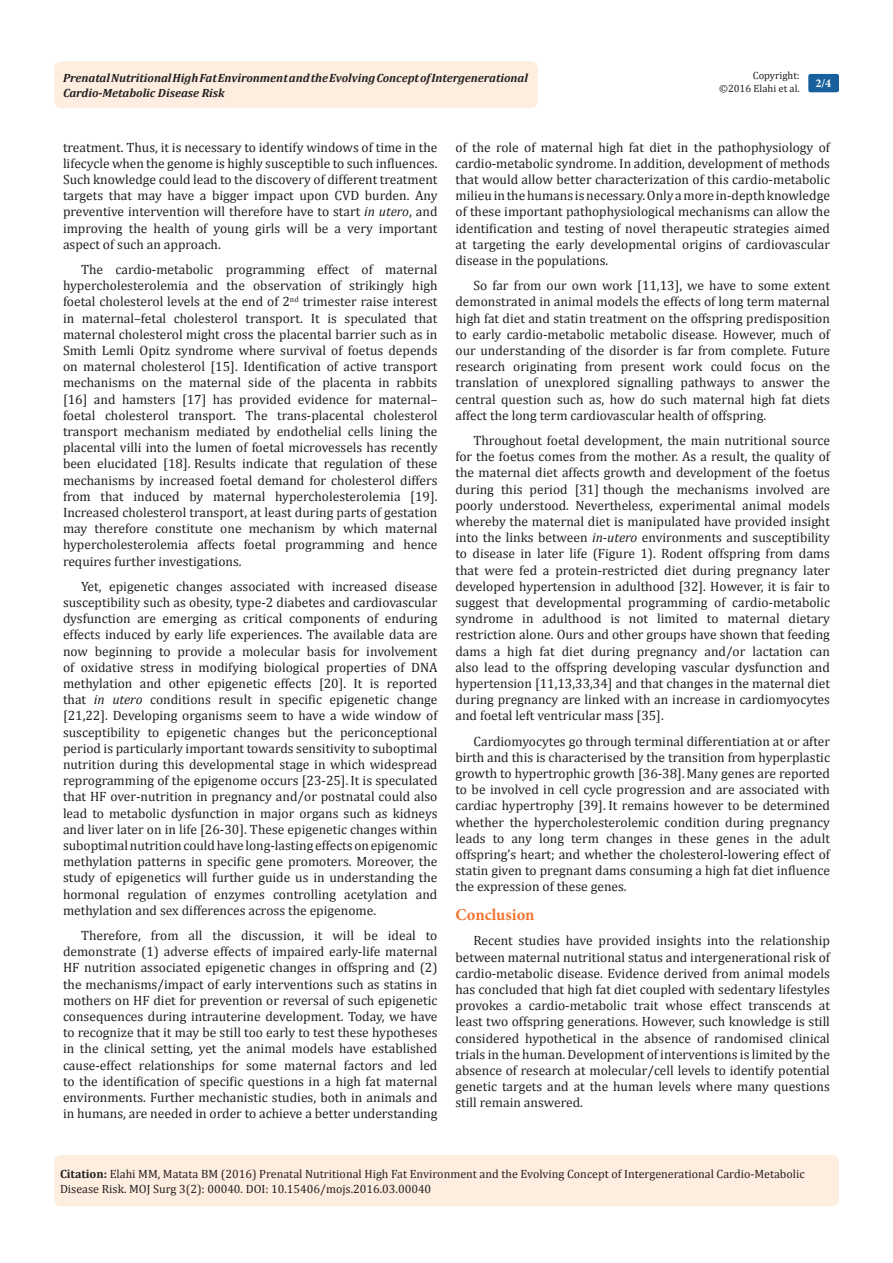
<style>
.page{position:relative;width:893px;height:1263px;background:#fff}
.page>*{position:absolute;margin:0;border:0;box-sizing:border-box;transform-origin:0 0}
.List_Paragraph{font:700 16.5px "Minion Pro";color:#f37331}
.t1{font:13.5px/16.2px "Cambria";color:#231f20;text-align:justify}
.Citation{font:12px/14.4px "Cambria";color:#231f20}
.t2{font:italic 700 12px/14.4px "Cambria";color:#231f20}
.t3{font:700 12px "Minion Pro";color:#fff}
.t4{font:10.5px/12.6px "Cambria";color:#231f20;text-align:right}
.s1{font-style:italic}
.s2{font-weight:700}
</style>
<div class="page">
<div style="left:54px;top:61px;width:484px;height:47px;background:#feeee0;border-radius:8px"></div>
<div style="left:808px;top:74px;width:31px;height:18px;background:#18609d;border-radius:2px"></div>
<div style="left:54px;top:1155px;width:785px;height:51px;background:#feeee0;border-radius:7px"></div>
<p class="t4" style="left:719px;top:69px;width:82px">Copyright: ©2016 Elahi et al.</p>
<p class="t2" style="left:63px;top:70px;width:466px">Prenatal Nutritional High Fat Environment and the Evolving Concept of Intergenerational<br>Cardio-Metabolic Disease Risk</p>
<p class="t3" style="left:815px;top:75px;width:17px">2/4</p>
<p class="t1" style="left:63px;top:139px;width:376px">treatment. Thus, it is necessary to identify windows of time in the lifecycle when the genome is highly susceptible to such influences.<br>Such knowledge could lead to the discovery of different treatment targets that may have a bigger impact upon CVD burden. Any preventive intervention will therefore have to start <span class="s1">in utero</span>, and improving the health of young girls will be a very important aspect of such an approach.</p>
<p class="t1" style="left:63px;top:261px;width:376px;text-indent:18px">The cardio-metabolic programming effect of maternal hypercholesterolemia and the observation of strikingly high foetal cholesterol levels at the end of 2<sup>nd</sup> trimester raise interest in maternal–fetal cholesterol transport. It is speculated that maternal cholesterol might cross the placental barrier such as in Smith Lemli Opitz syndrome where survival of foetus depends on maternal cholesterol [15]. Identification of active transport mechanisms on the maternal side of the placenta in rabbits [16] and hamsters [17] has provided evidence for maternal– foetal cholesterol transport. The trans-placental cholesterol transport mechanism mediated by endothelial cells lining the placental villi into the lumen of foetal microvessels has recently been elucidated [18]. Results indicate that regulation of these mechanisms by increased foetal demand for cholesterol differs from that induced by maternal hypercholesterolemia [19].<br>Increased cholesterol transport, at least during parts of gestation may therefore constitute one mechanism by which maternal hypercholesterolemia affects foetal programming and hence requires further investigations.</p>
<p class="t1" style="left:63px;top:578px;width:376px;text-indent:18px">Yet, epigenetic changes associated with increased disease susceptibility such as obesity, type-2 diabetes and cardiovascular dysfunction are emerging as critical components of enduring effects induced by early life experiences. The available data are now beginning to provide a molecular basis for involvement of oxidative stress in modifying biological properties of DNA methylation and other epigenetic effects [20]. It is reported that <span class="s1">in utero</span> conditions result in specific epigenetic change [21,22]. Developing organisms seem to have a wide window of susceptibility to epigenetic changes but the periconceptional period is particularly important towards sensitivity to suboptimal nutrition during this developmental stage in which widespread reprogramming of the epigenome occurs [23-25].It is speculated that HF over-nutrition in pregnancy and/or postnatal could also lead to metabolic dysfunction in major organs such as kidneys and liver later on in life [26-30]. These epigenetic changes within suboptimal nutrition could have long-lasting effects on epigenomic methylation patterns in specific gene promoters. Moreover, the study of epigenetics will further guide us in understanding the hormonal regulation of enzymes controlling acetylation and methylation and sex differences across the epigenome.</p>
<p class="t1" style="left:63px;top:927px;width:376px;text-indent:18px">Therefore, from all the discussion, it will be ideal to demonstrate (1) adverse effects of impaired early-life maternal HF nutrition associated epigenetic changes in offspring and (2) the mechanisms/impact of early interventions such as statins in mothers on HF diet for prevention or reversal of such epigenetic consequences during intrauterine development. Today, we have to recognize that it may be still too early to test these hypotheses in the clinical setting, yet the animal models have established cause-effect relationships for some maternal factors and led to the identification of specific questions in a high fat maternal environments. Further mechanistic studies, both in animals and in humans, are needed in order to achieve a better understanding</p>
<p class="t1" style="left:455px;top:139px;width:376px">of the role of maternal high fat diet in the pathophysiology of cardio-metabolic syndrome. In addition, development of methods that would allow better characterization of this cardio-metabolic milieu in the humans is necessary. Only a more in-depth knowledge of these important pathophysiological mechanisms can allow the identification and testing of novel therapeutic strategies aimed at targeting the early developmental origins of cardiovascular disease in the populations.</p>
<p class="t1" style="left:455px;top:277px;width:376px;text-indent:18px">So far from our own work [11,13], we have to some extent demonstrated in animal models the effects of long term maternal high fat diet and statin treatment on the offspring predisposition to early cardio-metabolic metabolic disease. However, much of our understanding of the disorder is far from complete. Future research originating from present work could focus on the translation of unexplored signalling pathways to answer the central question such as, how do such maternal high fat diets affect the long term cardiovascular health of offspring.</p>
<p class="t1" style="left:455px;top:432px;width:376px;text-indent:18px">Throughout foetal development, the main nutritional source for the foetus comes from the mother. As a result, the quality of the maternal diet affects growth and development of the foetus during this period [31] though the mechanisms involved are poorly understood. Nevertheless, experimental animal models whereby the maternal diet is manipulated have provided insight into the links between <span class="s1">in-utero</span> environments and susceptibility to disease in later life (Figure 1). Rodent offspring from dams that were fed a protein-restricted diet during pregnancy later developed hypertension in adulthood [32]. However, it is fair to suggest that developmental programming of cardio-metabolic syndrome in adulthood is not limited to maternal dietary restriction alone. Ours and other groups have shown that feeding dams a high fat diet during pregnancy and/or lactation can also lead to the offspring developing vascular dysfunction and hypertension [11,13,33,34] and that changes in the maternal diet during pregnancy are linked with an increase in cardiomyocytes and foetal left ventricular mass [35].</p>
<p class="t1" style="left:455px;top:733px;width:376px;text-indent:18px">Cardiomyocytes go through terminal differentiation at or after birth and this is characterised by the transition from hyperplastic growth to hypertrophic growth [36-38].Many genes are reported to be involved in cell cycle progression and are associated with cardiac hypertrophy [39]. It remains however to be determined whether the hypercholesterolemic condition during pregnancy leads to any long term changes in these genes in the adult offspring’s heart; and whether the cholesterol-lowering effect of statin given to pregnant dams consuming a high fat diet influence the expression of these genes.</p>
<p class="List_Paragraph" style="left:455px;top:903px;width:81px">Conclusion</p>
<p class="t1" style="left:455px;top:933px;width:376px;text-indent:18px">Recent studies have provided insights into the relationship between maternal nutritional status and intergenerational risk of cardio-metabolic disease. Evidence derived from animal models has concluded that high fat diet coupled with sedentary lifestyles provokes a cardio-metabolic trait whose effect transcends at least two offspring generations. However, such knowledge is still considered hypothetical in the absence of randomised clinical trials in the human. Development of interventions is limited by the absence of research at molecular/cell levels to identify potential genetic targets and at the human levels where many questions still remain answered.</p>
<p class="Citation" style="left:60px;top:1167px;width:746px"><span class="s2">Citation:</span> Elahi MM, Matata BM (2016) Prenatal Nutritional High Fat Environment and the Evolving Concept of Intergenerational Cardio-Metabolic<br>Disease Risk. MOJ Surg 3(2): 00040. DOI: 10.15406/mojs.2016.03.00040</p>
</div>
